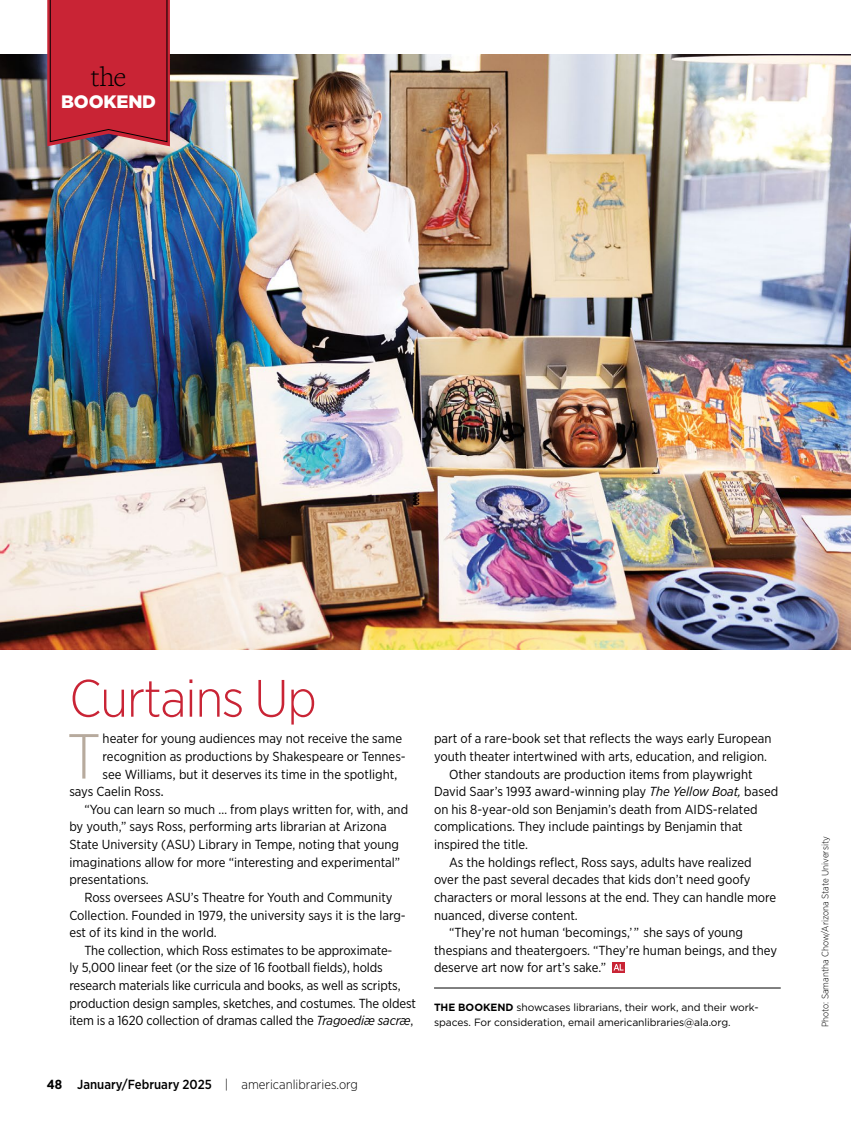
<style>
.page{position:relative;width:851px;height:1134px;background:#fff}
.page>*{position:absolute;margin:0;border:0;box-sizing:border-box;transform-origin:0 0}
.sidebar-body-dropcap{font:300 63.45px "Gotham Narrow";color:#b7aa9d}
.head{font:300 52.5px "Gotham Narrow";letter-spacing:-.025em;color:#c92435}
.t1{font:300 28.5px "Freight Text Pro";color:#000}
.t2{font:900 18px "Gotham";letter-spacing:-.005em;color:#fff}
.body{font:13.2px/17.7px "Gotham Narrow";color:#000}
.sidebar-body-dropcap-2{font:13.2px "Gotham Narrow";color:#000}
.t3{font:300 13.2px "Gotham Narrow";color:#000}
.bio{font:10.5px/15px "Gotham";letter-spacing:-.005em;color:#000}
.photo-credit{font:300 9.3px "Gotham Narrow";color:#000}
.s1{font-style:italic}
.s2{font-weight:700}
.s3{font-weight:500}
</style>
<div class="page">
<hr style="left:434px;top:988px;width:346px;height:1px;background:#000">
<div style="left:612px;top:962px;width:12px;height:10px;background:#c92435"></div>
<svg style="left:613px;top:964px;width:10px;height:7px"></svg>
<img style="left:0;top:54px;width:850px;height:596px">
<svg style="left:47px;top:0;width:123px;height:146px;background:#c22738"></svg>
<h3 class="t1" style="left:91px;top:59px;width:37px">the</h3>
<h3 class="t2" style="left:61px;top:89px;width:96px">BOOKEND</h3>
<p class="head" style="left:69px;top:666px;width:249px">Curtains Up</p>
<p class="sidebar-body-dropcap" style="left:67px;top:717px;width:36px">T</p>
<p class="sidebar-body-dropcap-2" style="left:103px;top:730px;width:301px">heater for young audiences may not receive the same</p>
<p class="sidebar-body-dropcap-2" style="left:103px;top:748px;width:304px">recognition as productions by Shakespeare or Tennes-</p>
<p class="sidebar-body-dropcap-2" style="left:103px;top:766px;width:297px">see Williams, but it deserves its time in the spotlight,</p>
<p class="sidebar-body-dropcap-2" style="left:69px;top:783px;width:96px">says Caelin Ross.</p>
<p class="body" style="left:69px;top:800px;width:340px;text-indent:15px">“You can learn so much … from plays written for, with, and by youth,” says Ross, performing arts librarian at Arizona State University (ASU) Library in Tempe, noting that young imaginations allow for more “interesting and experimental” presentations.</p>
<p class="body" style="left:69px;top:888px;width:338px;text-indent:15px">Ross oversees ASU’s Theatre for Youth and Community<br>Collection. Founded in 1979, the university says it is the larg&shy;est of its kind in the world.</p>
<p class="body" style="left:69px;top:941px;width:348px;text-indent:15px">The collection, which Ross estimates to be approximate-<br>ly 5,000 linear feet (or the size of 16 football fields), holds research materials like curricula and books, as well as scripts, production design samples, sketches, and costumes. The oldest item is a 1620 collection of dramas called the <span class="s1">Tragoediæ sacræ</span>,</p>
<p class="body" style="left:434px;top:730px;width:339px">part of a rare-book set that reflects the ways early European youth theater intertwined with arts, education, and religion.</p>
<p class="body" style="left:434px;top:765px;width:346px;text-indent:15px">Other standouts are production items from playwright David Saar’s 1993 award-winning play <span class="s1">The Yellow Boat,</span> based on his 8-year-old son Benjamin’s death from AIDS-related complications. They include paintings by Benjamin that inspired the title.</p>
<p class="body" style="left:434px;top:853px;width:343px;text-indent:15px">As the holdings reflect, Ross says, adults have realized over the past several decades that kids don’t need goofy characters or moral lessons at the end. They can handle more nuanced, diverse content.</p>
<p class="body" style="left:434px;top:924px;width:344px;text-indent:15px">“They’re not human ‘becomings,’” she says of young thespians and theatergoers. “They’re human beings, and they deserve art now for art’s sake.”</p>
<p class="bio" style="left:434px;top:999px;width:326px"><span class="s2">THE BOOKEND</span> showcases librarians, their work, and their work&shy;spaces. For consideration, email americanlibraries@ala.org.</p>
<p class="t3" style="left:47px;top:1076px;width:312px"><span class="s2">48</span> <span class="s3">January/February 2025</span> | americanlibraries.org</p>
<p class="photo-credit" style="left:819px;top:1027px;width:192px;rotate:-90deg">Photo: Samantha Chow/Arizona State University</p>
</div>
